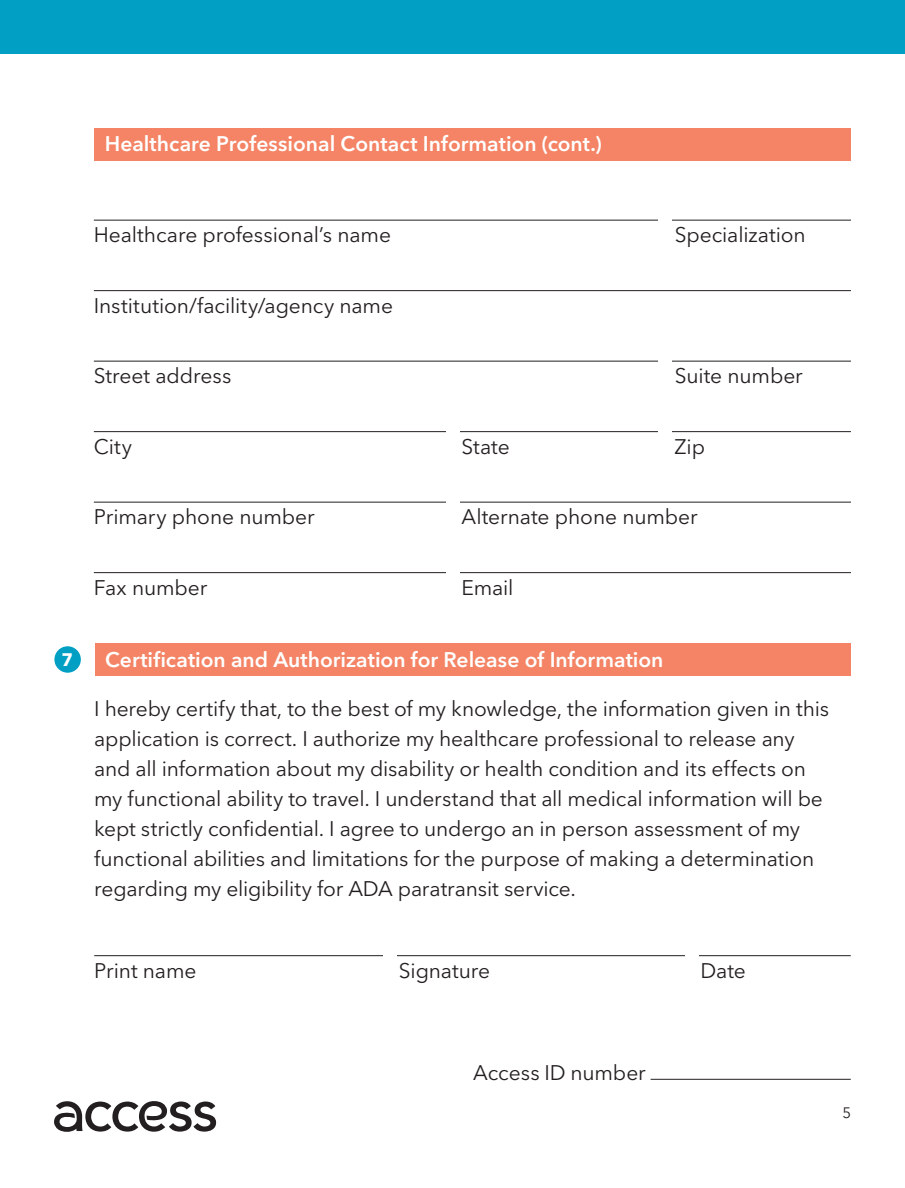
<style>
.page{position:relative;width:905px;height:1188px;background:#fff}
.page>*{position:absolute;margin:0;border:0;box-sizing:border-box;transform-origin:0 0}
.t1{font:21px/30px "Avenir Next LT Pro";letter-spacing:-.01em;color:#231f20}
.t2{font:600 21px "Avenir Next LT Pro";color:#fff}
.t3{font:700 18px "Avenir Next LT Pro";color:#fff}
.t4{font:15px "Avenir Next LT Pro";color:#231f20}
</style>
<div class="page">
<div style="left:0;top:0;width:904px;height:54px;background:#009fc3"></div>
<svg style="left:54px;top:1101px;width:162px;height:31px"></svg>
<hr style="left:94px;top:955px;width:756px;height:1px;background:#231f20">
<div style="left:95px;top:643px;width:755px;height:33px;background:#f48465"></div>
<div style="left:54px;top:646px;width:27px;height:27px;background:#009fc3;border-radius:50%"></div>
<div style="left:685px;top:936px;width:13px;height:41px;background:#fff"></div>
<div style="left:383px;top:936px;width:14px;height:41px;background:#fff"></div>
<hr style="left:94px;top:220px;width:756px;height:1px;background:#231f20">
<hr style="left:94px;top:290px;width:756px;height:1px;background:#231f20">
<hr style="left:94px;top:361px;width:756px;height:1px;background:#231f20">
<hr style="left:94px;top:431px;width:756px;height:1px;background:#231f20">
<hr style="left:94px;top:502px;width:756px;height:1px;background:#231f20">
<hr style="left:94px;top:572px;width:756px;height:1px;background:#231f20">
<div style="left:95px;top:128px;width:755px;height:32px;background:#f48465"></div>
<div style="left:658px;top:342px;width:13px;height:116px;background:#fff"></div>
<div style="left:658px;top:196px;width:13px;height:61px;background:#fff"></div>
<div style="left:446px;top:403px;width:13px;height:193px;background:#fff"></div>
<hr style="left:650px;top:1079px;width:200px;height:1px;background:#231f20">
<p class="t2" style="left:105px;top:131px;width:498px">Healthcare Professional Contact Information (cont.)</p>
<p class="t1" style="left:94px;top:220px;width:299px">Healthcare professional’s name</p>
<p class="t1" style="left:674px;top:220px;width:133px">Specialization</p>
<p class="t1" style="left:94px;top:290px;width:301px">Institution/facility/agency name</p>
<p class="t1" style="left:94px;top:361px;width:139px">Street address</p>
<p class="t1" style="left:674px;top:361px;width:130px">Suite number</p>
<p class="t1" style="left:94px;top:431px;width:40px">City</p>
<p class="t1" style="left:461px;top:431px;width:50px">State</p>
<p class="t1" style="left:674px;top:431px;width:32px">Zip</p>
<p class="t1" style="left:94px;top:502px;width:222px">Primary phone number</p>
<p class="t1" style="left:461px;top:502px;width:238px">Alternate phone number</p>
<p class="t1" style="left:94px;top:572px;width:115px">Fax number</p>
<p class="t1" style="left:461px;top:572px;width:53px">Email</p>
<p class="t3" style="left:62px;top:648px;width:13px">7</p>
<p class="t2" style="left:105px;top:647px;width:559px">Certification and Authorization for Release of Information</p>
<p class="t1" style="left:94px;top:694px;width:736px">I hereby certify that, to the best of my knowledge, the information given in this application is correct. I authorize my healthcare professional to release any and all information about my disability or health condition and its effects on my functional ability to travel. I understand that all medical information will be kept strictly confidential. I agree to undergo an in person assessment of my functional abilities and limitations for the purpose of making a determination regarding my eligibility for ADA paratransit service.</p>
<p class="t1" style="left:94px;top:955px;width:104px">Print name</p>
<p class="t1" style="left:399px;top:955px;width:93px">Signature</p>
<p class="t1" style="left:700px;top:955px;width:47px">Date</p>
<p class="t1" style="left:473px;top:1057px;width:174px">Access ID number</p>
<p class="t4" style="left:842px;top:1104px;width:10px">5</p>
</div>
